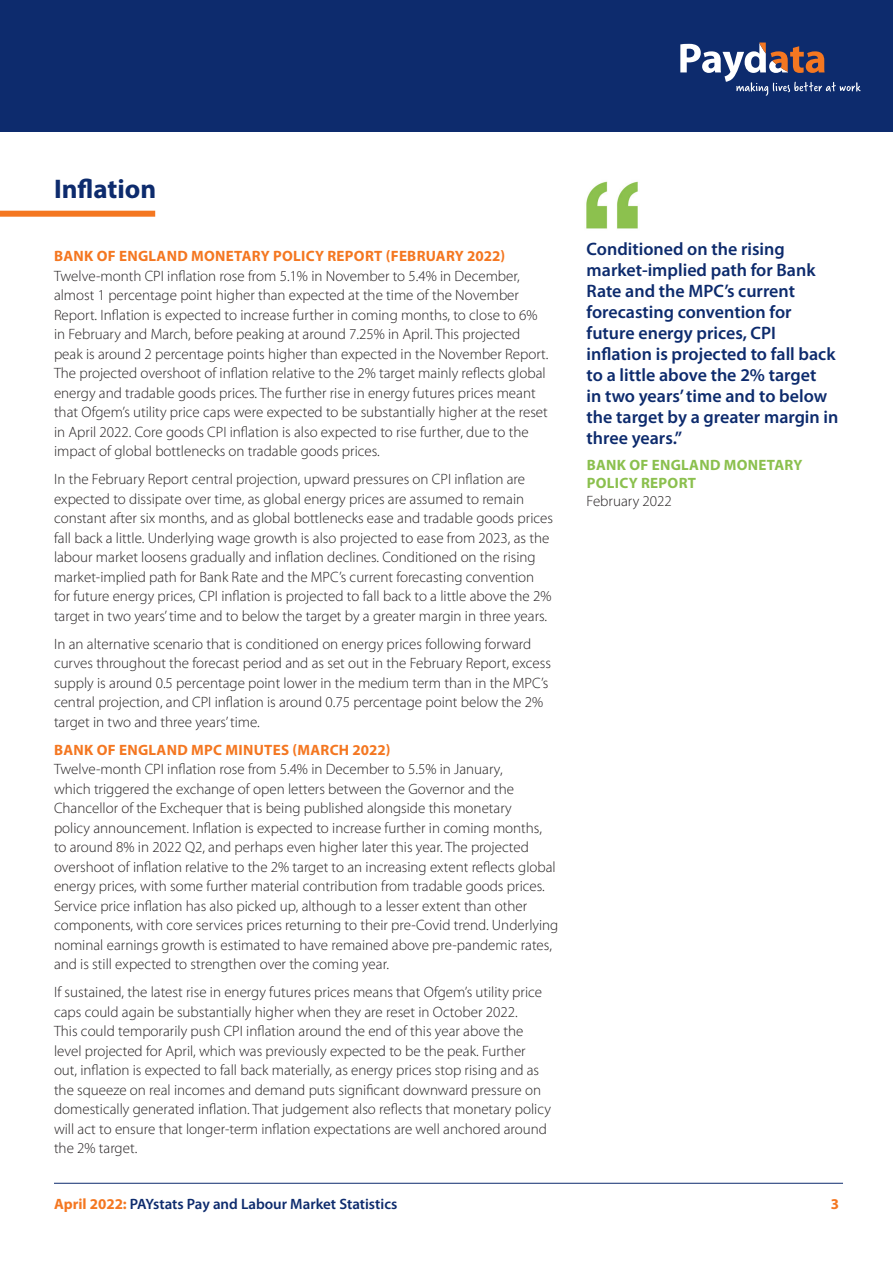
<style>
.page{position:relative;width:893px;height:1263px;background:#fff}
.page>*{position:absolute;margin:0;border:0;box-sizing:border-box;transform-origin:0 0}
.t1{font:700 27px "Myriad Pro";color:#0d2b6d}
.t2{font:600 18px/21px "Myriad Pro";color:#0d2b6d}
.t3{font:300 15px/19.5px "Myriad Pro";color:#231f20}
.t4{font:700 15px "Myriad Pro";letter-spacing:.02em;color:#f47721}
.t5{font:600 15px "Myriad Pro";color:#0d2b6d}
.t6{font:700 15px/18px "Myriad Pro";letter-spacing:.02em;color:#8bc04e}
.s1{font-weight:700;color:#f47721}
</style>
<div class="page">
<div style="left:0;top:211px;width:155px;height:6px;background:#f47721"></div>
<img style="left:586px;top:181px;width:52px;height:48px">
<div style="left:0;top:0;width:893px;height:132px;background:#0d2b6d"></div>
<svg style="left:680px;top:43px;width:181px;height:53px"></svg>
<hr style="left:54px;top:1183px;width:789px;height:1px;background:#0d2b6d">
<p class="t1" style="left:54px;top:171px;width:104px">Inflation</p>
<p class="t4" style="left:54px;top:246px;width:453px">BANK OF ENGLAND MONETARY POLICY REPORT (FEBRUARY 2022)</p>
<p class="t3" style="left:54px;top:266px;width:496px">Twelve‑month CPI inflation rose from 5.1% in November to 5.4% in December, almost 1 percentage point higher than expected at the time of the November Report. Inflation is expected to increase further in coming months, to close to 6% in February and March, before peaking at around 7.25% in April. This projected peak is around 2 percentage points higher than expected in the November Report.<br>The projected overshoot of inflation relative to the 2% target mainly reflects global energy and tradable goods prices. The further rise in energy futures prices meant that Ofgem’s utility price caps were expected to be substantially higher at the reset in April 2022. Core goods CPI inflation is also expected to rise further, due to the impact of global bottlenecks on tradable goods prices.</p>
<p class="t3" style="left:54px;top:469px;width:500px">In the February Report central projection, upward pressures on CPI inflation are expected to dissipate over time, as global energy prices are assumed to remain constant after six months, and as global bottlenecks ease and tradable goods prices fall back a little. Underlying wage growth is also projected to ease from 2023, as the labour market loosens gradually and inflation declines. Conditioned on the rising market‑implied path for Bank Rate and the MPC’s current forecasting convention for future energy prices, CPI inflation is projected to fall back to a little above the 2% target in two years’ time and to below the target by a greater margin in three years.</p>
<p class="t3" style="left:54px;top:634px;width:498px">In an alternative scenario that is conditioned on energy prices following forward curves throughout the forecast period and as set out in the February Report, excess supply is around 0.5 percentage point lower in the medium term than in the MPC’s central projection, and CPI inflation is around 0.75 percentage point below the 2% target in two and three years’ time.</p>
<p class="t4" style="left:54px;top:740px;width:338px">BANK OF ENGLAND MPC MINUTES (MARCH 2022)</p>
<p class="t3" style="left:54px;top:759px;width:506px">Twelve-month CPI inflation rose from 5.4% in December to 5.5% in January,<br>which triggered the exchange of open letters between the Governor and the Chancellor of the Exchequer that is being published alongside this monetary<br>policy announcement. Inflation is expected to increase further in coming months,<br>to around 8% in 2022 Q2, and perhaps even higher later this year. The projected overshoot of inflation relative to the 2% target to an increasing extent reflects global energy prices, with some further material contribution from tradable goods prices.<br>Service price inflation has also picked up, although to a lesser extent than other components, with core services prices returning to their pre-Covid trend. Underlying nominal earnings growth is estimated to have remained above pre-pandemic rates, and is still expected to strengthen over the coming year.</p>
<p class="t3" style="left:54px;top:982px;width:498px">If sustained, the latest rise in energy futures prices means that Ofgem’s utility price caps could again be substantially higher when they are reset in October 2022.<br>This could temporarily push CPI inflation around the end of this year above the level projected for April, which was previously expected to be the peak. Further out, inflation is expected to fall back materially, as energy prices stop rising and as the squeeze on real incomes and demand puts significant downward pressure on domestically generated inflation. That judgement also reflects that monetary policy will act to ensure that longer-term inflation expectations are well anchored around the 2% target.</p>
<p class="t2" style="left:587px;top:237px;width:253px">Conditioned on the rising market‑implied path for Bank<br>Rate and the MPC’s current forecasting convention for future energy prices, CPI inflation is projected to fall back to a little above the 2% target<br>in two years’ time and to below the target by a greater margin in three years.”</p>
<p class="t6" style="left:587px;top:455px;width:217px">BANK OF ENGLAND MONETARY<br>POLICY REPORT</p>
<p class="t3" style="left:587px;top:491px;width:87px">February 2022</p>
<p class="t5" style="left:54px;top:1195px;width:345px"><span class="s1">April 2022:</span> PAYstats Pay and Labour Market Statistics</p>
<p class="t4" style="left:831px;top:1194px;width:10px">3</p>
</div>
